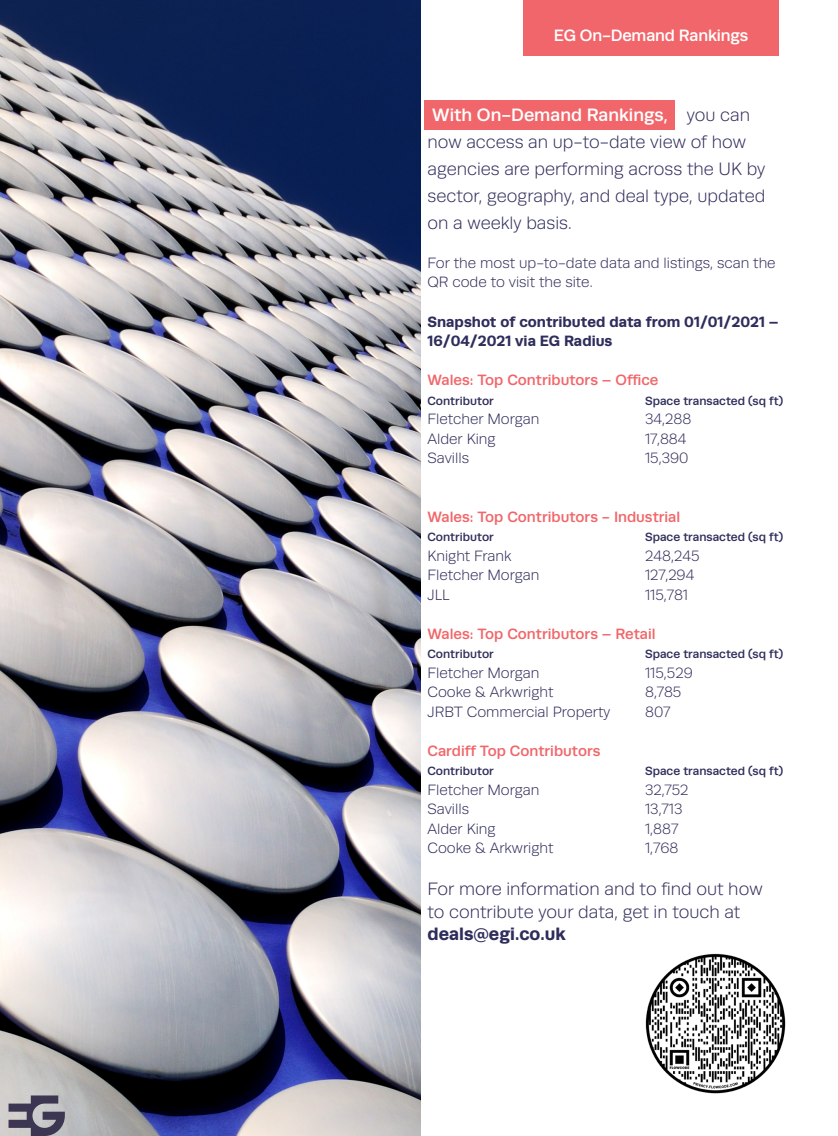
<style>
.page{position:relative;width:838px;height:1136px;background:#fff}
.page>*{position:absolute;margin:0;border:0;box-sizing:border-box;transform-origin:0 0}
.EGNEW_Intro_paragrap{font:300 18px/27px "Runda";color:#2e2d5b}
.EGNEW_page_tab{font:500 16.5px "Runda";letter-spacing:-.01em;color:#fff}
.t1{font:300 15px/19.5px "Runda";color:#2e2d5b}
.t2{font:500 15px "Runda";color:#f1666a}
.t3{font:700 15px/19.5px "Runda";color:#2e2d5b}
.t4{font:500 12px "Runda";color:#2e2d5b}
.s1{font-weight:500;color:#fff}
.s2{font-weight:700}
</style>
<div class="page">
<div style="left:523px;top:0;width:255px;height:55px;background:#f1666a"></div>
<div style="left:424px;top:100px;width:251px;height:30px;background:#f1666a"></div>
<img style="left:645px;top:953px;width:141px;height:141px">
<img style="left:0;top:0;width:420px;height:1135px">
<svg style="left:9px;top:1095px;width:56px;height:40px;background:#807d8b"></svg>
<p class="EGNEW_page_tab" style="left:554px;top:26px;width:196px">EG On-Demand Rankings</p>
<p class="EGNEW_Intro_paragrap" style="left:427px;top:102px;width:339px"><span class="s1">With On-Demand Rankings,</span> you can now access an up-to-date view of how agencies are performing across the UK by sector, geography, and deal type, updated on a weekly basis.</p>
<p class="t1" style="left:427px;top:253px;width:349px">For the most up-to-date data and listings, scan the<br>QR code to visit the site.</p>
<p class="t3" style="left:427px;top:311px;width:353px">Snapshot of contributed data from 01/01/2021 –<br>16/04/2021 via EG Radius</p>
<p class="t2" style="left:427px;top:371px;width:232px">Wales: Top Contributors – Office</p>
<p class="t4" style="left:427px;top:393px;width:68px">Contributor</p>
<p class="t4" style="left:645px;top:393px;width:139px">Space transacted (sq ft)</p>
<p class="t1" style="left:427px;top:409px;width:114px">Fletcher Morgan</p>
<p class="t1" style="left:645px;top:409px;width:48px">34,288</p>
<p class="t1" style="left:427px;top:429px;width:70px">Alder King</p>
<p class="t1" style="left:645px;top:429px;width:43px">17,884</p>
<p class="t1" style="left:427px;top:448px;width:43px">Savills</p>
<p class="t1" style="left:645px;top:448px;width:45px">15,390</p>
<p class="t2" style="left:427px;top:508px;width:254px">Wales: Top Contributors - Industrial</p>
<p class="t4" style="left:427px;top:530px;width:68px">Contributor</p>
<p class="t4" style="left:645px;top:530px;width:139px">Space transacted (sq ft)</p>
<p class="t1" style="left:427px;top:546px;width:86px">Knight Frank</p>
<p class="t1" style="left:645px;top:546px;width:56px">248,245</p>
<p class="t1" style="left:427px;top:565px;width:114px">Fletcher Morgan</p>
<p class="t1" style="left:645px;top:565px;width:51px">127,294</p>
<p class="t1" style="left:427px;top:585px;width:24px">JLL</p>
<p class="t1" style="left:645px;top:585px;width:45px">115,781</p>
<p class="t2" style="left:427px;top:625px;width:230px">Wales: Top Contributors – Retail</p>
<p class="t4" style="left:427px;top:647px;width:68px">Contributor</p>
<p class="t4" style="left:645px;top:647px;width:139px">Space transacted (sq ft)</p>
<p class="t1" style="left:427px;top:663px;width:114px">Fletcher Morgan</p>
<p class="t1" style="left:645px;top:663px;width:49px">115,529</p>
<p class="t1" style="left:427px;top:682px;width:127px">Cooke &amp; Arkwright</p>
<p class="t1" style="left:645px;top:682px;width:38px">8,785</p>
<p class="t1" style="left:427px;top:702px;width:184px">JRBT Commercial Property</p>
<p class="t1" style="left:645px;top:702px;width:27px">807</p>
<p class="t2" style="left:427px;top:742px;width:174px">Cardiff Top Contributors</p>
<p class="t4" style="left:427px;top:764px;width:68px">Contributor</p>
<p class="t4" style="left:645px;top:764px;width:139px">Space transacted (sq ft)</p>
<p class="t1" style="left:427px;top:780px;width:114px">Fletcher Morgan</p>
<p class="t1" style="left:645px;top:780px;width:45px">32,752</p>
<p class="t1" style="left:427px;top:799px;width:43px">Savills</p>
<p class="t1" style="left:645px;top:799px;width:39px">13,713</p>
<p class="t1" style="left:427px;top:819px;width:70px">Alder King</p>
<p class="t1" style="left:645px;top:819px;width:35px">1,887</p>
<p class="t1" style="left:427px;top:838px;width:127px">Cooke &amp; Arkwright</p>
<p class="t1" style="left:645px;top:838px;width:35px">1,768</p>
<p class="EGNEW_Intro_paragrap" style="left:427px;top:878px;width:336px;line-height:22.5px">For more information and to find out how to contribute your data, get in touch at <span class="s2">deals@egi.co.uk</span></p>
</div>
